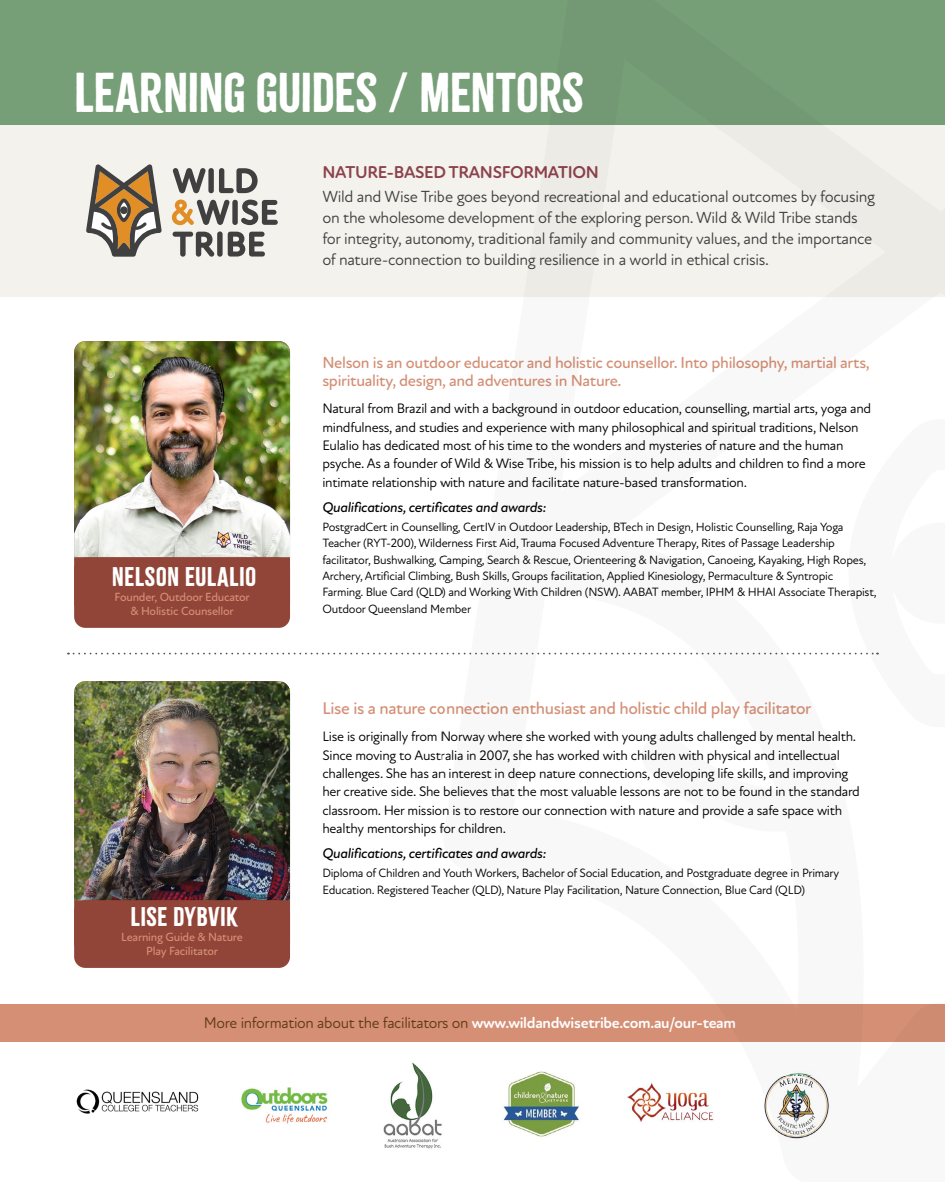
<style>
.page{position:relative;width:945px;height:1182px;background:#fff}
.page>*{position:absolute;margin:0;border:0;box-sizing:border-box;transform-origin:0 0}
.t1{font:49.09px "Citrus Gothic Solid";letter-spacing:-.015em;color:#fff}
.t2{font:23.71px "Citrus Gothic Solid";letter-spacing:.015em;color:#fff}
.t3{font:700 17.5px "New Atten Round";letter-spacing:-.02em;color:#8c424d}
.t4{font:500 17.41px "New Atten Round";letter-spacing:-.02em;color:#d48f75}
.t5{font:16.36px/21px "New Atten Round";letter-spacing:-.02em;color:#414142}
.t6{font:500 16.36px/18.4px "New Atten Round";letter-spacing:-.02em;color:#d48f75}
.t7{font:15.75px "New Atten Round";letter-spacing:-.02em;color:#603a16}
.t8{font:italic 500 14.26px "New Atten Round";letter-spacing:-.02em;color:#000}
.t9{font:14px/18.4px "New Atten Round";letter-spacing:-.02em;color:#000}
.t10{font:12.25px/16.4px "New Atten Round";letter-spacing:-.02em;color:#000}
.t11{font:500 12.08px/13.9px "New Atten Round";letter-spacing:-.02em;color:#d48f75;text-align:center}
.s1{font-weight:700;color:#fff}
</style>
<div class="page">
<div style="left:0;top:124px;width:945px;height:173px;background:#f4f2ec"></div>
<img style="left:74px;top:341px;width:216px;height:216px">
<img style="left:74px;top:681px;width:216px;height:219px">
<div style="left:74px;top:557px;width:216px;height:70px;background:#904538;border-radius:11px"></div>
<div style="left:74px;top:900px;width:216px;height:67px;background:#904538;border-radius:11px"></div>
<svg style="left:68px;top:652px;width:374px;height:2px"></svg>
<div style="left:0;top:0;width:945px;height:124px;background:#769e77"></div>
<svg style="left:173px;top:168px;width:33px;height:25px"></svg>
<div style="left:208px;top:168px;width:6px;height:25px;background:#404041;border-radius:3px"></div>
<svg style="left:219px;top:168px;width:39px;height:25px"></svg>
<div style="left:232px;top:200px;width:6px;height:25px;background:#404041;border-radius:3px"></div>
<svg style="left:241px;top:199px;width:37px;height:26px"></svg>
<svg style="left:173px;top:231px;width:41px;height:26px"></svg>
<div style="left:217px;top:231px;width:6px;height:26px;background:#404041;border-radius:3px"></div>
<svg style="left:228px;top:231px;width:37px;height:25px"></svg>
<svg style="left:172px;top:199px;width:57px;height:26px"></svg>
<svg style="left:86px;top:164px;width:76px;height:93px"></svg>
<div style="left:120px;top:206px;width:8px;height:8px;background:#404041;border-radius:50%"></div>
<div style="left:0;top:1004px;width:945px;height:37px;background:#d48f75"></div>
<img style="left:241px;top:1062px;width:572px;height:87px">
<img style="left:755px;top:1076px;width:75px;height:63px">
<img style="left:76px;top:1089px;width:123px;height:25px">
<h1 class="t1" style="left:74px;top:61px;width:511px">LEARNING GUIDES / MENTORS</h1>
<h2 class="t2" style="left:112px;top:562px;width:146px">NELSON EULALIO</h2>
<p class="t11" style="left:114px;top:590px;width:137px">Founder, Outdoor Educator &amp; Holistic Counsellor</p>
<h2 class="t2" style="left:131px;top:901px;width:109px">LISE DYBVIK</h2>
<p class="t11" style="left:121px;top:929px;width:123px">Learning Guide &amp; Nature<br>Play Facilitator</p>
<p class="t3" style="left:322px;top:162px;width:278px">NATURE-BASED TRANSFORMATION</p>
<p class="t5" style="left:322px;top:186px;width:554px">Wild and Wise Tribe goes beyond recreational and educational outcomes by focusing on the wholesome development of the exploring person. Wild &amp; Wild Tribe stands for integrity, autonomy, traditional family and community values, and the importance of nature-connection to building resilience in a world in ethical crisis.</p>
<p class="t6" style="left:322px;top:353px;width:549px">Nelson is an outdoor educator and holistic counsellor. Into philosophy, martial arts, spirituality, design, and adventures in Nature.</p>
<p class="t9" style="left:322px;top:399px;width:550px">Natural from Brazil and with a background in outdoor education, counselling, martial arts, yoga and mindfulness, and studies and experience with many philosophical and spiritual traditions, Nelson Eulalio has dedicated most of his time to the wonders and mysteries of nature and the human psyche. As a founder of Wild &amp; Wise Tribe, his mission is to help adults and children to find a more intimate relationship with nature and facilitate nature-based transformation.</p>
<p class="t8" style="left:322px;top:498px;width:225px">Qualifications, certificates and awards:</p>
<p class="t10" style="left:322px;top:519px;width:556px">PostgradCert in Counselling, CertIV in Outdoor Leadership, BTech in Design, Holistic Counselling, Raja Yoga Teacher (RYT-200), Wilderness First Aid, Trauma Focused Adventure Therapy, Rites of Passage Leadership facilitator, Bushwalking, Camping, Search &amp; Rescue, Orienteering &amp; Navigation, Canoeing, Kayaking, High Ropes, Archery, Artificial Climbing, Bush Skills, Groups facilitation, Applied Kinesiology, Permaculture &amp; Syntropic Farming. Blue Card (QLD) and Working With Children (NSW). AABAT member, IPHM &amp; HHAI Associate Therapist, Outdoor Queensland Member</p>
<p class="t4" style="left:322px;top:697px;width:491px">Lise is a nature connection enthusiast and holistic child play facilitator</p>
<p class="t9" style="left:322px;top:727px;width:539px">Lise is originally from Norway where she worked with young adults challenged by mental health.<br>Since moving to Australia in 2007, she has worked with children with physical and intellectual challenges. She has an interest in deep nature connections, developing life skills, and improving her creative side. She believes that the most valuable lessons are not to be found in the standard classroom. Her mission is to restore our connection with nature and provide a safe space with healthy mentorships for children.</p>
<p class="t8" style="left:322px;top:844px;width:225px">Qualifications, certificates and awards:</p>
<p class="t10" style="left:322px;top:865px;width:518px">Diploma of Children and Youth Workers, Bachelor of Social Education, and Postgraduate degree in Primary<br>Education. Registered Teacher (QLD), Nature Play Facilitation, Nature Connection, Blue Card (QLD)</p>
<p class="t7" style="left:204px;top:1013px;width:534px">More information about the facilitators on <span class="s1">www.wildandwisetribe.com.au/our-team</span></p>
</div>
